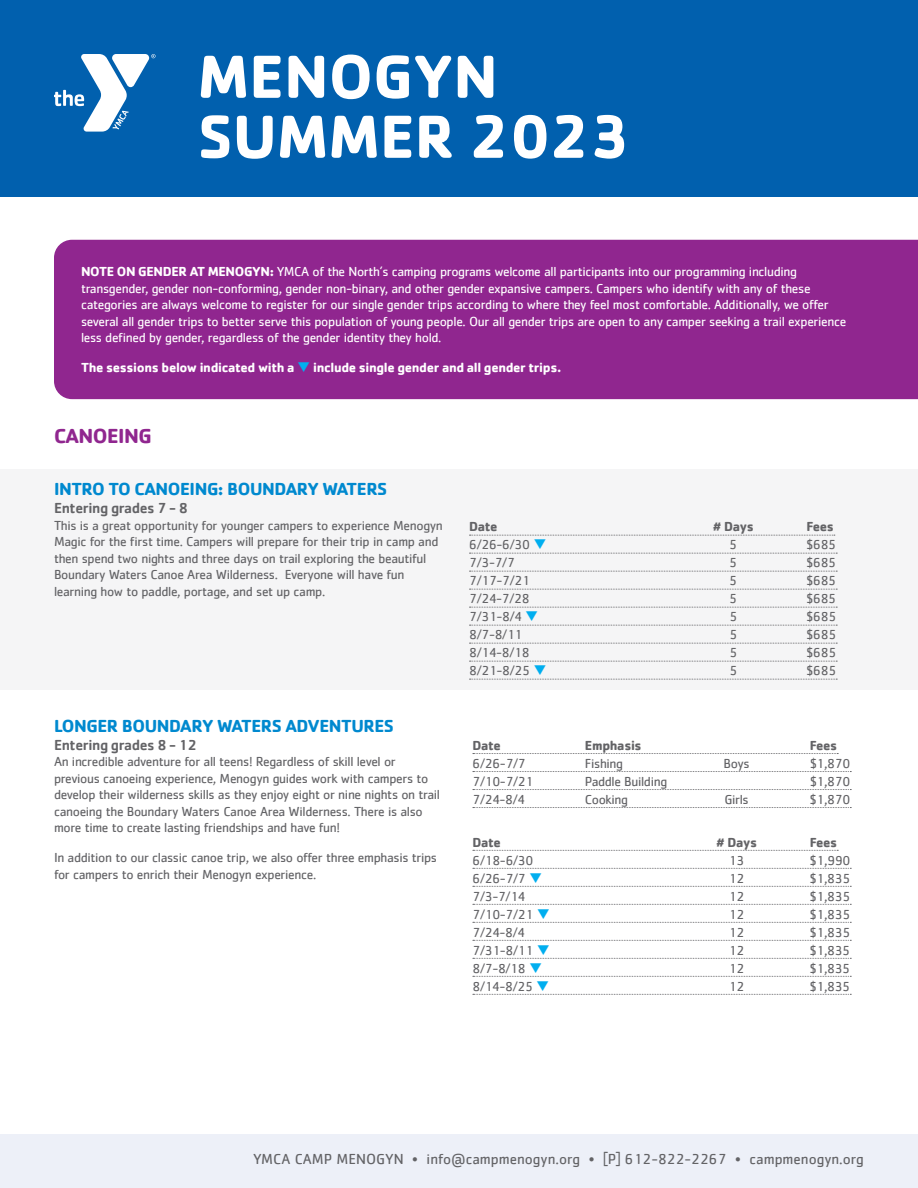
<style>
.page{position:relative;width:918px;height:1188px;background:#fff}
.page>*{position:absolute;margin:0;border:0;box-sizing:border-box;transform-origin:0 0}
.t1{font:700 63px/60px "Cachet";color:#fff}
.t2{font:700 21px "Cachet";letter-spacing:-.025em;color:#90268f}
.t3{font:700 18px "Cachet";letter-spacing:-.025em;color:#0089cf}
.t4{font:15px "Cachet";color:#636366}
.t5{font:500 15px "Cachet";letter-spacing:-.025em;color:#636366}
.t6{font:13.5px/16.5px "Cachet";letter-spacing:-.025em;color:#636366}
.t7{font:13.5px/16.5px "Cachet";letter-spacing:-.025em;color:#fff}
.t8{font:700 13.5px "Cachet";letter-spacing:-.025em;color:#fff}
.t9{font:700 13.5px "Cachet";letter-spacing:-.025em;color:#636366}
.s1{font-weight:700}
.s2{color:#00aeef}
</style>
<div class="page">
<div style="left:0;top:0;width:918px;height:197px;background:#0160ae"></div>
<div style="left:0;top:1134px;width:918px;height:54px;background:#edf0f8"></div>
<svg style="left:54px;top:54px;width:102px;height:78px"></svg>
<div style="left:0;top:469px;width:918px;height:221px;background:#f5f5f6"></div>
<svg style="left:470px;top:535px;width:365px;height:1px"></svg>
<svg style="left:470px;top:553px;width:367px;height:1px"></svg>
<svg style="left:470px;top:571px;width:367px;height:1px"></svg>
<svg style="left:470px;top:589px;width:367px;height:1px"></svg>
<svg style="left:470px;top:607px;width:367px;height:1px"></svg>
<svg style="left:470px;top:625px;width:367px;height:1px"></svg>
<svg style="left:470px;top:643px;width:367px;height:1px"></svg>
<svg style="left:470px;top:661px;width:367px;height:1px"></svg>
<svg style="left:470px;top:679px;width:367px;height:1px"></svg>
<svg style="left:473px;top:753px;width:365px;height:1px"></svg>
<svg style="left:473px;top:771px;width:378px;height:1px"></svg>
<svg style="left:473px;top:789px;width:378px;height:1px"></svg>
<svg style="left:473px;top:807px;width:378px;height:1px"></svg>
<svg style="left:473px;top:850px;width:365px;height:1px"></svg>
<svg style="left:473px;top:868px;width:378px;height:1px"></svg>
<svg style="left:473px;top:886px;width:378px;height:1px"></svg>
<svg style="left:473px;top:904px;width:378px;height:1px"></svg>
<svg style="left:473px;top:922px;width:378px;height:1px"></svg>
<svg style="left:473px;top:940px;width:378px;height:1px"></svg>
<svg style="left:473px;top:958px;width:378px;height:1px"></svg>
<svg style="left:473px;top:976px;width:378px;height:1px"></svg>
<svg style="left:473px;top:994px;width:378px;height:1px"></svg>
<div style="left:54px;top:240px;width:864px;height:159px;background:#90268f"></div>
<h1 class="t1" style="left:198px;top:44px;width:434px">MENOGYN<br>SUMMER 2023</h1>
<p class="t7" style="left:81px;top:263px;width:767px"><span class="s1">NOTE ON GENDER AT MENOGYN:</span> YMCA of the North’s camping programs welcome all participants into our programming including transgender, gender non-conforming, gender non-binary, and other gender expansive campers. Campers who identify with any of these categories are always welcome to register for our single gender trips according to where they feel most comfortable. Additionally, we offer several all gender trips to better serve this population of young people. Our all gender trips are open to any camper seeking a trail experience less defined by gender, regardless of the gender identity they hold.</p>
<p class="t8" style="left:81px;top:359px;width:482px">The sessions below indicated with a <span class="s2">❑</span> include single gender and all gender trips.</p>
<h2 class="t2" style="left:54px;top:423px;width:99px">CANOEING</h2>
<h3 class="t3" style="left:54px;top:478px;width:335px">INTRO TO CANOEING: BOUNDARY WATERS</h3>
<p class="t5" style="left:54px;top:499px;width:136px">Entering grades 7 - 8</p>
<p class="t6" style="left:54px;top:517px;width:390px">This is a great opportunity for younger campers to experience Menogyn Magic for the first time. Campers will prepare for their trip in camp and then spend two nights and three days on trail exploring the beautiful Boundary Waters Canoe Area Wilderness. Everyone will have fun learning how to paddle, portage, and set up camp.</p>
<p class="t9" style="left:469px;top:518px;width:30px">Date</p>
<p class="t9" style="left:713px;top:518px;width:42px"># Days</p>
<p class="t9" style="left:807px;top:518px;width:29px">Fees</p>
<p class="t6" style="left:469px;top:536px;width:79px">6/26-6/30 <span class="s2">❑</span></p>
<p class="t6" style="left:729px;top:536px;width:9px">5</p>
<p class="t6" style="left:807px;top:536px;width:31px">$685</p>
<p class="t6" style="left:469px;top:554px;width:47px">7/3-7/7</p>
<p class="t6" style="left:729px;top:554px;width:9px">5</p>
<p class="t6" style="left:807px;top:554px;width:31px">$685</p>
<p class="t6" style="left:469px;top:572px;width:63px">7/17-7/21</p>
<p class="t6" style="left:729px;top:572px;width:9px">5</p>
<p class="t6" style="left:807px;top:572px;width:31px">$685</p>
<p class="t6" style="left:469px;top:590px;width:62px">7/24-7/28</p>
<p class="t6" style="left:729px;top:590px;width:9px">5</p>
<p class="t6" style="left:807px;top:590px;width:31px">$685</p>
<p class="t6" style="left:469px;top:608px;width:71px">7/31-8/4 <span class="s2">❑</span></p>
<p class="t6" style="left:729px;top:608px;width:9px">5</p>
<p class="t6" style="left:807px;top:608px;width:31px">$685</p>
<p class="t6" style="left:469px;top:626px;width:55px">8/7-8/11</p>
<p class="t6" style="left:729px;top:626px;width:9px">5</p>
<p class="t6" style="left:807px;top:626px;width:31px">$685</p>
<p class="t6" style="left:469px;top:644px;width:62px">8/14-8/18</p>
<p class="t6" style="left:729px;top:644px;width:9px">5</p>
<p class="t6" style="left:807px;top:644px;width:31px">$685</p>
<p class="t6" style="left:469px;top:662px;width:79px">8/21-8/25 <span class="s2">❑</span></p>
<p class="t6" style="left:729px;top:662px;width:9px">5</p>
<p class="t6" style="left:807px;top:662px;width:31px">$685</p>
<h3 class="t3" style="left:54px;top:714px;width:342px">LONGER BOUNDARY WATERS ADVENTURES</h3>
<p class="t5" style="left:54px;top:736px;width:144px">Entering grades 8 - 12</p>
<p class="t6" style="left:54px;top:753px;width:388px">An incredible adventure for all teens! Regardless of skill level or previous canoeing experience, Menogyn guides work with campers to develop their wilderness skills as they enjoy eight or nine nights on trail canoeing the Boundary Waters Canoe Area Wilderness. There is also more time to create lasting friendships and have fun!</p>
<p class="t6" style="left:54px;top:849px;width:385px">In addition to our classic canoe trip, we also offer three emphasis trips for campers to enrich their Menogyn experience.</p>
<p class="t9" style="left:472px;top:737px;width:30px">Date</p>
<p class="t9" style="left:585px;top:737px;width:58px">Emphasis</p>
<p class="t9" style="left:810px;top:737px;width:29px">Fees</p>
<p class="t6" style="left:472px;top:755px;width:55px">6/26-7/7</p>
<p class="t6" style="left:585px;top:755px;width:40px">Fishing</p>
<p class="t6" style="left:724px;top:755px;width:28px">Boys</p>
<p class="t6" style="left:810px;top:755px;width:42px">$1,870</p>
<p class="t6" style="left:472px;top:773px;width:63px">7/10-7/21</p>
<p class="t6" style="left:585px;top:773px;width:84px">Paddle Building</p>
<p class="t6" style="left:810px;top:773px;width:42px">$1,870</p>
<p class="t6" style="left:472px;top:791px;width:54px">7/24-8/4</p>
<p class="t6" style="left:585px;top:791px;width:45px">Cooking</p>
<p class="t6" style="left:725px;top:791px;width:26px">Girls</p>
<p class="t6" style="left:810px;top:791px;width:42px">$1,870</p>
<p class="t9" style="left:472px;top:833px;width:30px">Date</p>
<p class="t9" style="left:716px;top:833px;width:42px"># Days</p>
<p class="t9" style="left:810px;top:833px;width:29px">Fees</p>
<p class="t6" style="left:472px;top:852px;width:63px">6/18-6/30</p>
<p class="t6" style="left:729px;top:852px;width:17px">13</p>
<p class="t6" style="left:810px;top:852px;width:42px">$1,990</p>
<p class="t6" style="left:472px;top:870px;width:71px">6/26-7/7 <span class="s2">❑</span></p>
<p class="t6" style="left:729px;top:870px;width:17px">12</p>
<p class="t6" style="left:810px;top:870px;width:42px">$1,835</p>
<p class="t6" style="left:472px;top:888px;width:54px">7/3-7/14</p>
<p class="t6" style="left:729px;top:888px;width:17px">12</p>
<p class="t6" style="left:810px;top:888px;width:42px">$1,835</p>
<p class="t6" style="left:472px;top:906px;width:79px">7/10-7/21 <span class="s2">❑</span></p>
<p class="t6" style="left:729px;top:906px;width:17px">12</p>
<p class="t6" style="left:810px;top:906px;width:42px">$1,835</p>
<p class="t6" style="left:472px;top:924px;width:54px">7/24-8/4</p>
<p class="t6" style="left:729px;top:924px;width:17px">12</p>
<p class="t6" style="left:810px;top:924px;width:42px">$1,835</p>
<p class="t6" style="left:472px;top:942px;width:79px">7/31-8/11 <span class="s2">❑</span></p>
<p class="t6" style="left:729px;top:942px;width:17px">12</p>
<p class="t6" style="left:810px;top:942px;width:42px">$1,835</p>
<p class="t6" style="left:472px;top:960px;width:71px">8/7-8/18 <span class="s2">❑</span></p>
<p class="t6" style="left:729px;top:960px;width:17px">12</p>
<p class="t6" style="left:810px;top:960px;width:42px">$1,835</p>
<p class="t6" style="left:472px;top:978px;width:79px">8/14-8/25 <span class="s2">❑</span></p>
<p class="t6" style="left:729px;top:978px;width:17px">12</p>
<p class="t6" style="left:810px;top:978px;width:42px">$1,835</p>
<p class="t4" style="left:253px;top:1150px;width:612px">YMCA CAMP MENOGYN • info@campmenogyn.org • [P] 612-822-2267 • campmenogyn.org</p>
</div>
